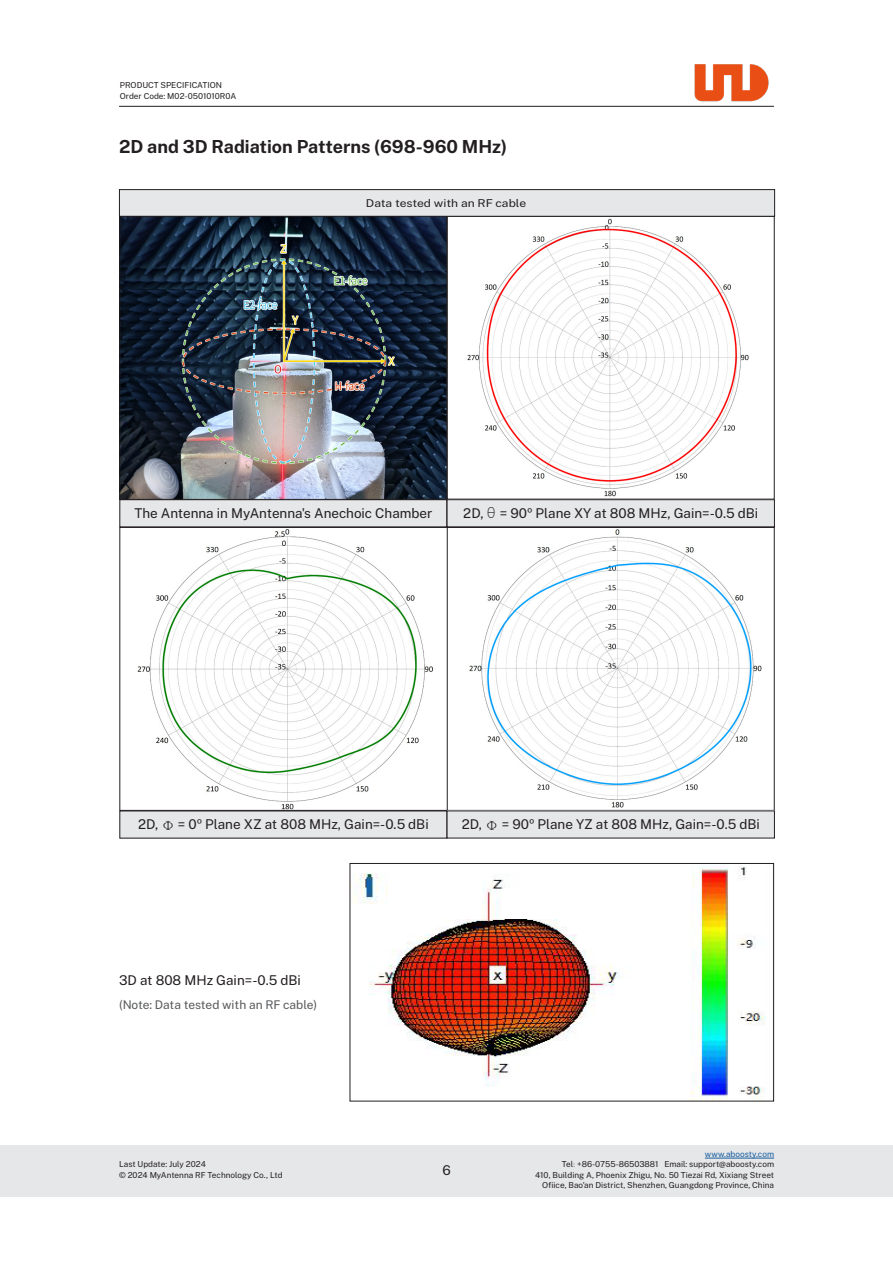
<style>
.page{position:relative;width:893px;height:1263px;background:#fff}
.page>*{position:absolute;margin:0;border:0;box-sizing:border-box;transform-origin:0 0}
.二级标题{font:700 18px "Public Sans";color:#231f20}
.正文样式{font:13.5px "Public Sans";color:#231f20}
.正文样式-2{font:12px "Public Sans";letter-spacing:-.005em;color:#57585a}
.正文样式-3{font:10.8px "Public Sans";color:#231f20;scale:1.12 1}
.t1{font:8.25px/10.5px "Public Sans";color:#231f20}
.s1{font-family:"Microsoft Ya Hei UI Light"}
.s2{font-family:"Adobe Song Std";font-weight:300}
.s3{color:#175d9e}
</style>
<div class="page">
<img style="left:689px;top:64px;width:85px;height:42px">
<hr style="left:119px;top:106px;width:655px;height:1px;background:#231f20">
<div style="left:0;top:1145px;width:893px;height:52px;background:#e6e7e9"></div>
<hr style="left:705px;top:1158px;width:69px;height:1px;background:#175d9e">
<img style="left:137px;top:529px;width:310px;height:280px">
<img style="left:121px;top:217px;width:628px;height:281px">
<div style="left:447px;top:216px;width:328px;height:283px;border:1px solid #231f20"></div>
<img style="left:469px;top:529px;width:293px;height:279px">
<div style="left:447px;top:527px;width:328px;height:284px;border:1px solid #231f20"></div>
<div style="left:120px;top:500px;width:327px;height:27px;background:#e6e7e9"></div>
<div style="left:120px;top:811px;width:327px;height:27px;background:#e6e7e9"></div>
<div style="left:119px;top:810px;width:328px;height:28px;border:1px solid #231f20"></div>
<div style="left:447px;top:500px;width:327px;height:27px;background:#e6e7e9"></div>
<div style="left:447px;top:499px;width:328px;height:28px;border:1px solid #231f20"></div>
<div style="left:447px;top:811px;width:327px;height:27px;background:#e6e7e9"></div>
<div style="left:119px;top:190px;width:656px;height:26px;background:#e6e7e9"></div>
<div style="left:119px;top:189px;width:656px;height:28px;border:1px solid #231f20"></div>
<img style="left:354px;top:866px;width:412px;height:233px">
<div style="left:350px;top:863px;width:424px;height:238px;border:1px solid #231f20"></div>
<p class="t1" style="left:120px;top:79px;width:118px">PRODUCT SPECIFICATION<br>Order Code: M02-0501010R0A</p>
<p class="二级标题" style="left:119px;top:133px;width:390px">2D and 3D Radiation Patterns (698-960 MHz)</p>
<p class="正文样式-3" style="left:366px;top:196px;width:145px">Data tested with an RF cable</p>
<p class="正文样式" style="left:134px;top:503px;width:299px">The Antenna in MyAntenna's Anechoic Chamber</p>
<p class="正文样式" style="left:463px;top:503px;width:296px">2D, <span class="s1">θ</span> = 90º Plane XY at 808 MHz, Gain=-0.5 dBi</p>
<p class="正文样式" style="left:138px;top:814px;width:292px">2D, <span class="s2">Φ</span> = 0º Plane XZ at 808 MHz, Gain=-0.5 dBi</p>
<p class="正文样式" style="left:462px;top:814px;width:300px">2D, <span class="s2">Φ</span> = 90º Plane YZ at 808 MHz, Gain=-0.5 dBi</p>
<p class="正文样式" style="left:119px;top:970px;width:183px">3D at 808 MHz Gain=-0.5 dBi</p>
<p class="正文样式-2" style="left:119px;top:995px;width:200px">(Note: Data tested with an RF cable)</p>
<p class="t1" style="left:119px;top:1158px;width:165px">Last Update: July 2024<br>© 2024 MyAntenna RF Technology Co., Ltd</p>
<h2 class="正文样式" style="left:442px;top:1160px;width:10px">6</h2>
<p class="t1" style="left:535px;top:1148px;width:241px;text-align:right"><span class="s3">www.aboosty.com<br></span>Tel<span class="s2">:</span> +86-0755-86503881 Email: support@aboosty.com<br>410, Building A, Phoenix Zhigu, No. 50 Tiezai Rd, Xixiang Street Ofiice, Bao'an District, Shenzhen, Guangdong Province, China</p>
</div>
